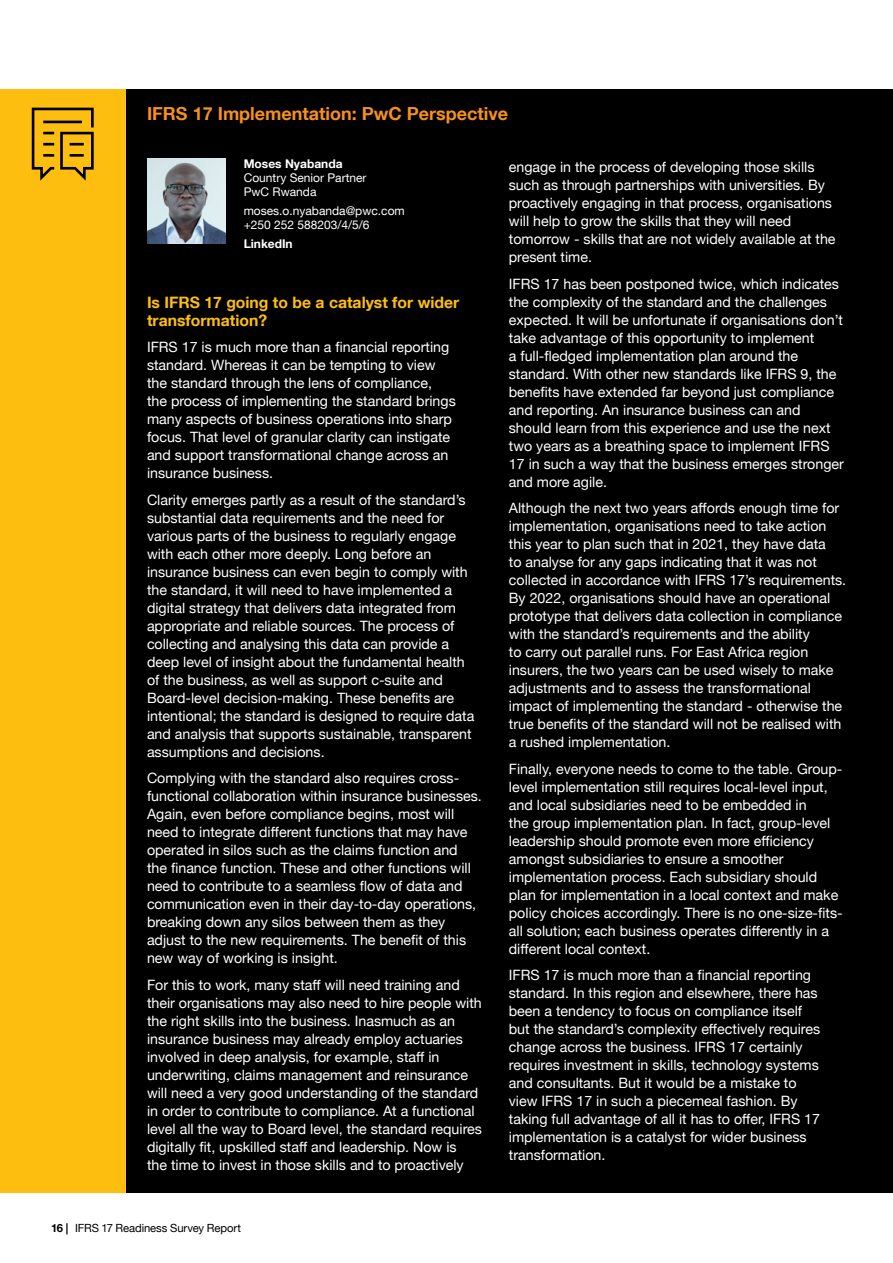
<style>
.page{position:relative;width:893px;height:1263px;background:#fff}
.page>*{position:absolute;margin:0;border:0;box-sizing:border-box;transform-origin:0 0}
.t1{font:700 18px "Helvetica Neue LT Com";color:#f7901e}
.t2{font:700 15.75px/18px "Helvetica Neue LT Com";color:#febe10}
.t3{font:14.25px/18px "Helvetica Neue";color:#fff}
.t4{font:12px/14.4px "Helvetica Neue LT Com";color:#fff}
.t5{font:700 12px "Helvetica Neue LT Com";color:#fff}
.t6{font:11.25px "Helvetica Neue";letter-spacing:-.01em;color:#000}
.s1{font-weight:700}
</style>
<div class="page">
<div style="left:0;top:89px;width:893px;height:1104px;background:#000"></div>
<div style="left:0;top:89px;width:125px;height:1104px;background:#febe10"></div>
<svg style="left:32px;top:108px;width:62px;height:73px"></svg>
<img style="left:147px;top:159px;width:78px;height:84px">
<hr style="left:892px;top:943px;width:1px;height:218px;background:#d1d3d4">
<p class="t1" style="left:147px;top:103px;width:363px">IFRS 17 Implementation: PwC Perspective</p>
<p class="t5" style="left:244px;top:156px;width:100px">Moses Nyabanda</p>
<p class="t4" style="left:244px;top:170px;width:124px">Country Senior Partner<br>PwC Rwanda</p>
<p class="t4" style="left:244px;top:203px;width:163px">moses.o.nyabanda@pwc.com +250 252 588203/4/5/6</p>
<p class="t5" style="left:244px;top:236px;width:51px">LinkedIn</p>
<p class="t3" style="left:509px;top:159px;width:328px">engage in the process of developing those skills such as through partnerships with universities. By proactively engaging in that process, organisations will help to grow the skills that they will need tomorrow - skills that are not widely available at the present time.</p>
<p class="t3" style="left:509px;top:276px;width:337px">IFRS 17 has been postponed twice, which indicates the complexity of the standard and the challenges expected. It will be unfortunate if organisations don’t take advantage of this opportunity to implement<br>a full-fledged implementation plan around the standard. With other new standards like IFRS 9, the benefits have extended far beyond just compliance and reporting. An insurance business can and should learn from this experience and use the next two years as a breathing space to implement IFRS 17 in such a way that the business emerges stronger and more agile.</p>
<p class="t3" style="left:509px;top:500px;width:339px">Although the next two years affords enough time for implementation, organisations need to take action this year to plan such that in 2021, they have data<br>to analyse for any gaps indicating that it was not collected in accordance with IFRS 17’s requirements.<br>By 2022, organisations should have an operational prototype that delivers data collection in compliance with the standard’s requirements and the ability<br>to carry out parallel runs. For East Africa region insurers, the two years can be used wisely to make adjustments and to assess the transformational impact of implementing the standard - otherwise the true benefits of the standard will not be realised with a rushed implementation.</p>
<p class="t3" style="left:509px;top:761px;width:335px">Finally, everyone needs to come to the table. Group&shy;level implementation still requires local-level input, and local subsidiaries need to be embedded in<br>the group implementation plan. In fact, group-level leadership should promote even more efficiency amongst subsidiaries to ensure a smoother implementation process. Each subsidiary should plan for implementation in a local context and make policy choices accordingly. There is no one-size-fits&shy;all solution; each business operates differently in a different local context.</p>
<p class="t3" style="left:509px;top:967px;width:313px">IFRS 17 is much more than a financial reporting standard. In this region and elsewhere, there has been a tendency to focus on compliance itself but the standard’s complexity effectively requires change across the business. IFRS 17 certainly requires investment in skills, technology systems and consultants. But it would be a mistake to view IFRS 17 in such a piecemeal fashion. By taking full advantage of all it has to offer, IFRS 17 implementation is a catalyst for wider business transformation.</p>
<p class="t2" style="left:147px;top:292px;width:314px">Is IFRS 17 going to be a catalyst for wider transformation?</p>
<p class="t3" style="left:147px;top:339px;width:310px">IFRS 17 is much more than a financial reporting standard. Whereas it can be tempting to view the standard through the lens of compliance,<br>the process of implementing the standard brings many aspects of business operations into sharp focus. That level of granular clarity can instigate and support transformational change across an insurance business.</p>
<p class="t3" style="left:147px;top:491px;width:329px">Clarity emerges partly as a result of the standard’s substantial data requirements and the need for various parts of the business to regularly engage with each other more deeply. Long before an insurance business can even begin to comply with the standard, it will need to have implemented a digital strategy that delivers data integrated from appropriate and reliable sources. The process of collecting and analysing this data can provide a deep level of insight about the fundamental health of the business, as well as support c-suite and Board-level decision-making. These benefits are intentional; the standard is designed to require data and analysis that supports sustainable, transparent assumptions and decisions.</p>
<p class="t3" style="left:147px;top:770px;width:336px">Complying with the standard also requires cross&shy;functional collaboration within insurance businesses.<br>Again, even before compliance begins, most will need to integrate different functions that may have operated in silos such as the claims function and<br>the finance function. These and other functions will need to contribute to a seamless flow of data and communication even in their day-to-day operations, breaking down any silos between them as they adjust to the new requirements. The benefit of this new way of working is insight.</p>
<p class="t3" style="left:147px;top:976px;width:336px">For this to work, many staff will need training and their organisations may also need to hire people with the right skills into the business. Inasmuch as an insurance business may already employ actuaries involved in deep analysis, for example, staff in underwriting, claims management and reinsurance will need a very good understanding of the standard in order to contribute to compliance. At a functional level all the way to Board level, the standard requires digitally fit, upskilled staff and leadership. Now is<br>the time to invest in those skills and to proactively</p>
<p class="t6" style="left:51px;top:1219px;width:191px"><span class="s1">16 |</span> IFRS 17 Readiness Survey Report</p>
</div>
